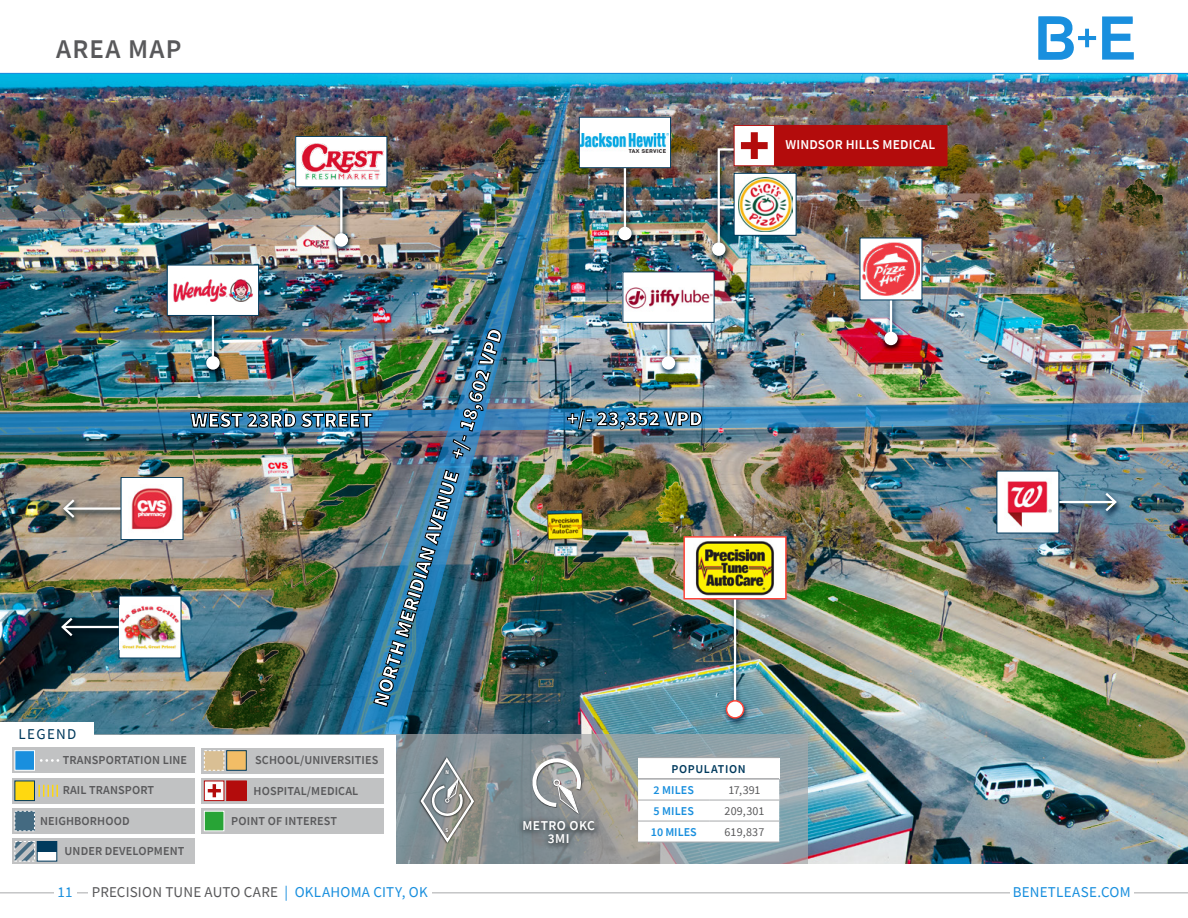
<style>
.page{position:relative;width:1188px;height:918px;background:#fff}
.page>*{position:absolute;margin:0;border:0;box-sizing:border-box;transform-origin:0 0}
.t1{font:600 27px "Source Sans Pro";letter-spacing:.045em;color:#59595b}
.t2{font:900 21px "Source Sans Pro";color:#fff}
.t3{font:15px "Source Sans Pro";letter-spacing:.015em;color:#59595b}
.t4{font:15px "Source Sans Pro";letter-spacing:.015em;color:#198fde}
.t5{font:15px "Source Sans Pro";letter-spacing:.09em;color:#003a5d}
.t6{font:600 13.5px "Source Sans Pro";letter-spacing:.01em;color:#fff}
.t7{font:600 13.5px/13.5px "Source Sans Pro";letter-spacing:.035em;color:#fff;text-align:center}
.t8{font:600 12.15px "Source Sans Pro";letter-spacing:.01em;color:#59595b}
.t9{font:12px "Source Sans Pro";letter-spacing:.01em;color:#59595b}
.t10{font:600 12px "Source Sans Pro";letter-spacing:.01em;color:#198fde}
.t11{font:600 12px "Source Sans Pro";letter-spacing:.055em;color:#003a5d}
.t12{font:700 condensed 5.25px "Univers LT Std";color:#fff}
.s1{color:#198fde}
</style>
<div class="page">
<hr style="left:0;top:893px;width:1188px;height:1px;background:#a7a8aa">
<div style="left:88px;top:883px;width:343px;height:16px;background:#fff"></div>
<div style="left:1010px;top:883px;width:124px;height:16px;background:#fff"></div>
<div style="left:54px;top:883px;width:22px;height:16px;background:#fff"></div>
<svg style="left:1102px;top:16px;width:31px;height:44px"></svg>
<svg style="left:1038px;top:16px;width:58px;height:44px"></svg>
<hr style="left:0;top:73px;width:1188px;height:1px;background:#198fde">
<img style="left:0;top:75px;width:1188px;height:789px">
<img style="left:728px;top:530px;width:17px;height:165px">
<hr style="left:734px;top:534px;width:2px;height:175px;background:#fff">
<img style="left:719px;top:695px;width:35px;height:35px">
<div style="left:727px;top:701px;width:17px;height:17px;background:#fff;border-radius:50%"></div>
<div style="left:726px;top:700px;width:18px;height:19px;border:2px solid #ff4438;border-radius:50%"></div>
<div style="left:684px;top:537px;width:102px;height:62px;background:#fff"></div>
<div style="left:683px;top:536px;width:104px;height:64px;border:2px solid #ff4438"></div>
<img style="left:56px;top:495px;width:65px;height:35px">
<hr style="left:65px;top:507px;width:81px;height:3px;background:#fff">
<svg style="left:63px;top:499px;width:11px;height:19px"></svg>
<div style="left:121px;top:477px;width:62px;height:63px;border:1px solid #003a5d"></div>
<img style="left:1059px;top:489px;width:67px;height:33px">
<hr style="left:1034px;top:501px;width:80px;height:2px;background:#fff">
<svg style="left:1105px;top:493px;width:12px;height:18px"></svg>
<img style="left:55px;top:614px;width:64px;height:33px">
<hr style="left:63px;top:626px;width:81px;height:2px;background:#fff">
<svg style="left:61px;top:618px;width:11px;height:18px"></svg>
<div style="left:119px;top:596px;width:62px;height:62px;background:#fff"></div>
<img style="left:206px;top:316px;width:17px;height:13px">
<hr style="left:212px;top:290px;width:2px;height:75px;background:#fff">
<div style="left:167px;top:265px;width:92px;height:50px;background:#fff"></div>
<div style="left:167px;top:265px;width:92px;height:51px;border:1px solid #003a5d"></div>
<img style="left:661px;top:323px;width:17px;height:6px">
<hr style="left:667px;top:297px;width:3px;height:68px;background:#fff">
<div style="left:623px;top:272px;width:91px;height:50px;background:#fff"></div>
<div style="left:623px;top:272px;width:91px;height:51px;border:1px solid #003a5d"></div>
<img style="left:883px;top:300px;width:19px;height:28px">
<hr style="left:890px;top:256px;width:2px;height:82px;background:#fff">
<img style="left:879px;top:328px;width:25px;height:1px">
<div style="left:860px;top:238px;width:62px;height:62px;background:#fff"></div>
<img style="left:249px;top:88px;width:322px;height:647px">
<svg style="left:373px;top:469px;width:87px;height:238px;background:#376e8a"></svg>
<img style="left:711px;top:145px;width:92px;height:117px">
<img style="left:707px;top:240px;width:25px;height:25px">
<div style="left:712px;top:242px;width:13px;height:14px;background:#fff;border-radius:50%"></div>
<div style="left:774px;top:125px;width:173px;height:41px;background:#b30c0c"></div>
<div style="left:734px;top:125px;width:40px;height:41px;background:#fff"></div>
<div style="left:734px;top:125px;width:41px;height:41px;border:1px solid #b30c0c"></div>
<img style="left:717px;top:132px;width:80px;height:121px">
<img style="left:617px;top:168px;width:19px;height:55px">
<hr style="left:624px;top:155px;width:2px;height:80px;background:#fff">
<img style="left:613px;top:223px;width:25px;height:26px">
<div style="left:618px;top:227px;width:14px;height:13px;background:#fff;border-radius:50%"></div>
<div style="left:579px;top:117px;width:92px;height:51px;background:#fff"></div>
<div style="left:579px;top:117px;width:92px;height:51px;border:1px solid #003a5d"></div>
<hr style="left:719px;top:206px;width:38px;height:2px;background:#fff">
<div style="left:734px;top:173px;width:62px;height:62px;background:#fff"></div>
<div style="left:734px;top:173px;width:62px;height:63px;border:1px solid #003a5d"></div>
<img style="left:0;top:329px;width:1188px;height:130px">
<svg style="left:94px;top:735px;width:713px;height:129px;background:#8f9b9d"></svg>
<img style="left:418px;top:755px;width:59px;height:91px">
<svg style="left:419px;top:755px;width:57px;height:89px;background:#939999"></svg>
<img style="left:528px;top:752px;width:59px;height:60px">
<img style="left:584px;top:782px;width:2px;height:33px">
<svg style="left:529px;top:756px;width:55px;height:59px"></svg>
<div style="left:517px;top:816px;width:84px;height:36px;background:#000;opacity:.75"></div>
<div style="left:2px;top:736px;width:393px;height:129px;background:#fff"></div>
<div style="left:202px;top:808px;width:182px;height:26px;background:#c1c2c3"></div>
<div style="left:12px;top:839px;width:182px;height:25px;background:#c1c2c3"></div>
<svg style="left:17px;top:843px;width:16px;height:16px"></svg>
<div style="left:15px;top:841px;width:20px;height:20px;border:1px dashed #fff"></div>
<div style="left:37px;top:842px;width:20px;height:19px;background:#fff"></div>
<div style="left:37px;top:841px;width:20px;height:20px;border:1px solid #003a5d"></div>
<div style="left:37px;top:842px;width:20px;height:10px;background:#003a5d"></div>
<div style="left:12px;top:808px;width:182px;height:26px;background:#c1c2c3"></div>
<div style="left:15px;top:811px;width:19px;height:20px;background:#446a81"></div>
<div style="left:12px;top:748px;width:182px;height:25px;background:#c1c2c3"></div>
<div style="left:15px;top:751px;width:19px;height:19px;background:#198fde"></div>
<div style="left:14px;top:750px;width:21px;height:21px;border:1px solid #fff"></div>
<svg style="left:40px;top:759px;width:18px;height:3px"></svg>
<div style="left:202px;top:748px;width:182px;height:25px;background:#c1c2c3"></div>
<div style="left:204px;top:751px;width:20px;height:19px;background:#d9bf94"></div>
<div style="left:204px;top:750px;width:20px;height:21px;border:1px dashed #fff"></div>
<div style="left:227px;top:751px;width:19px;height:19px;background:#f2bd66"></div>
<div style="left:226px;top:750px;width:21px;height:21px;border:1px solid #003a5d"></div>
<div style="left:202px;top:778px;width:182px;height:26px;background:#c1c2c3"></div>
<div style="left:204px;top:781px;width:20px;height:20px;background:#fff"></div>
<div style="left:204px;top:781px;width:20px;height:20px;border:1px solid #b30c0c"></div>
<div style="left:227px;top:781px;width:19px;height:20px;background:#b30c0c"></div>
<div style="left:226px;top:781px;width:21px;height:20px;border:1px solid #b30c0c"></div>
<svg style="left:208px;top:784px;width:13px;height:13px"></svg>
<div style="left:204px;top:811px;width:20px;height:20px;background:#28a436"></div>
<div style="left:204px;top:811px;width:20px;height:20px;border:1px solid #fff"></div>
<div style="left:12px;top:778px;width:182px;height:26px;background:#c1c2c3"></div>
<div style="left:15px;top:781px;width:19px;height:20px;background:#ffd810"></div>
<div style="left:14px;top:781px;width:21px;height:20px;border:1px solid #003a5d"></div>
<svg style="left:38px;top:785px;width:20px;height:12px"></svg>
<svg style="left:638px;top:780px;width:141px;height:62px"></svg>
<hr style="left:638px;top:779px;width:72px;height:1px;background:#a7a8aa">
<hr style="left:710px;top:779px;width:69px;height:1px;background:#a7a8aa">
<hr style="left:638px;top:800px;width:72px;height:1px;background:#a7a8aa">
<hr style="left:710px;top:800px;width:69px;height:1px;background:#a7a8aa">
<hr style="left:638px;top:821px;width:72px;height:1px;background:#a7a8aa">
<hr style="left:710px;top:821px;width:69px;height:1px;background:#a7a8aa">
<hr style="left:638px;top:842px;width:72px;height:1px;background:#a7a8aa">
<hr style="left:710px;top:842px;width:69px;height:1px;background:#a7a8aa">
<div style="left:638px;top:758px;width:141px;height:21px;background:#fff"></div>
<hr style="left:638px;top:757px;width:141px;height:1px;background:#a7a8aa">
<hr style="left:638px;top:778px;width:141px;height:1px;background:#a7a8aa">
<div style="left:0;top:723px;width:94px;height:22px;background:#fff"></div>
<img style="left:695px;top:541px;width:79px;height:54px">
<img style="left:122px;top:479px;width:60px;height:59px">
<img style="left:120px;top:605px;width:60px;height:45px">
<img style="left:998px;top:472px;width:60px;height:59px">
<img style="left:862px;top:242px;width:57px;height:54px">
<img style="left:738px;top:177px;width:54px;height:54px">
<img style="left:625px;top:276px;width:88px;height:44px">
<img style="left:581px;top:133px;width:88px;height:20px">
<img style="left:299px;top:138px;width:85px;height:47px">
<img style="left:173px;top:276px;width:83px;height:28px">
<h1 class="t1" style="left:56px;top:31px;width:127px">AREA MAP</h1>
<p class="t6" style="left:786px;top:136px;width:151px">WINDSOR HILLS MEDICAL</p>
<p class="t5" style="left:19px;top:725px;width:60px">LEGEND</p>
<h2 class="t2" style="left:366px;top:702px;width:396px;rotate:-73deg">NORTH MERIDIAN AVENUE +/- 18,602 VPD</h2>
<h2 class="t2" style="left:191px;top:406px;width:183px">WEST 23RD STREET</h2>
<h2 class="t2" style="left:567px;top:404px;width:137px">+/- 23,352 VPD</h2>
<p class="t8" style="left:63px;top:752px;width:126px">TRANSPORTATION LINE</p>
<p class="t8" style="left:255px;top:752px;width:125px">SCHOOL/UNIVERSITIES</p>
<p class="t8" style="left:254px;top:783px;width:106px">HOSPITAL/MEDICAL</p>
<p class="t8" style="left:231px;top:813px;width:107px">POINT OF INTEREST</p>
<p class="t11" style="left:672px;top:761px;width:76px">POPULATION</p>
<p class="t12" style="left:445px;top:769px;width:5px">N</p>
<p class="t8" style="left:63px;top:782px;width:93px">RAIL TRANSPORT</p>
<p class="t10" style="left:654px;top:782px;width:42px">2 MILES</p>
<p class="t9" style="left:728px;top:782px;width:34px">17,391</p>
<p class="t10" style="left:654px;top:803px;width:42px">5 MILES</p>
<p class="t9" style="left:725px;top:803px;width:41px">209,301</p>
<p class="t10" style="left:651px;top:824px;width:47px">10 MILES</p>
<p class="t9" style="left:725px;top:824px;width:41px">619,837</p>
<p class="t8" style="left:40px;top:813px;width:91px">NEIGHBORHOOD</p>
<p class="t12" style="left:446px;top:827px;width:4px">S</p>
<p class="t7" style="left:522px;top:818px;width:74px">METRO OKC<br>3MI</p>
<p class="t8" style="left:65px;top:843px;width:121px">UNDER DEVELOPMENT</p>
<p class="t4" style="left:58px;top:882px;width:16px">11</p>
<p class="t3" style="left:92px;top:882px;width:337px">PRECISION TUNE AUTO CARE <span class="s1">| OKLAHOMA CITY, OK</span></p>
<p class="t4" style="left:1013px;top:882px;width:119px">BENETLEASE.COM</p>
</div>
